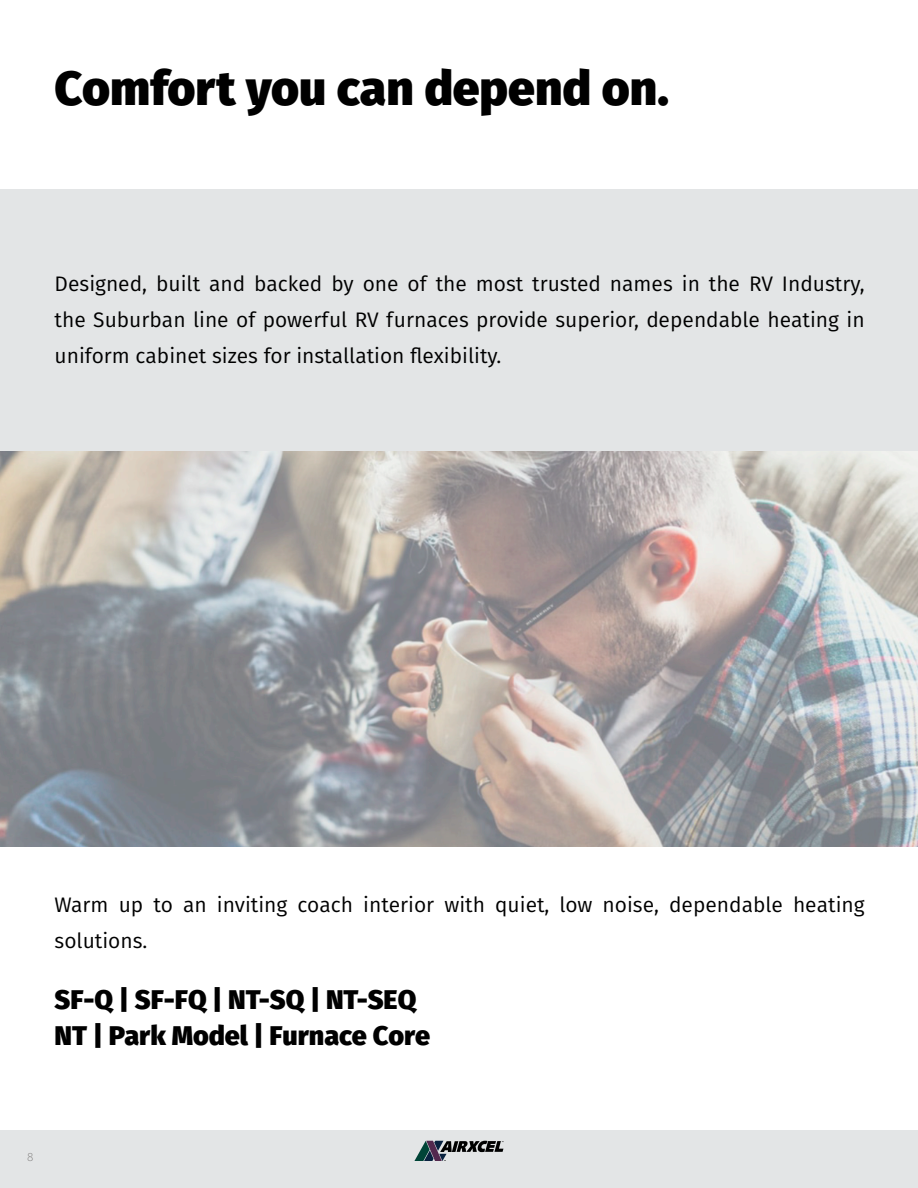
<style>
.page{position:relative;width:918px;height:1188px;background:#fff}
.page>*{position:absolute;margin:0;border:0;box-sizing:border-box;transform-origin:0 0}
.t1{font:800 48px "Fira Sans";color:#000}
.t2{font:800 27px "Fira Sans";color:#000}
.t3{font:21px/36px "Fira Sans";color:#000}
.t4{font:200 12px "Fira Sans";color:#676463}
</style>
<div class="page">
<div style="left:0;top:1130px;width:918px;height:58px;background:#e3e5e6"></div>
<svg style="left:0;top:450px;width:918px;height:397px;background:#aaa8a8"></svg>
<div style="left:0;top:189px;width:918px;height:261px;background:#e3e5e6"></div>
<svg style="left:414px;top:1141px;width:90px;height:20px"></svg>
<p class="t1" style="left:55px;top:55px;width:616px">Comfort you can depend on.</p>
<p class="t3" style="left:55px;top:266px;width:812px;text-align:justify">Designed, built and backed by one of the most trusted names in the RV Industry, the Suburban line of powerful RV furnaces provide superior, dependable heating in uniform cabinet sizes for installation flexibility.</p>
<p class="t3" style="left:55px;top:887px;width:812px">Warm up to an inviting coach interior with quiet, low noise, dependable heating solutions.</p>
<p class="t2" style="left:55px;top:981px;width:363px">SF-Q | SF-FQ | NT-SQ | NT-SEQ</p>
<p class="t2" style="left:55px;top:1017px;width:377px">NT | Park Model | Furnace Core</p>
<p class="t4" style="left:27px;top:1148px;width:8px">8</p>
</div>
